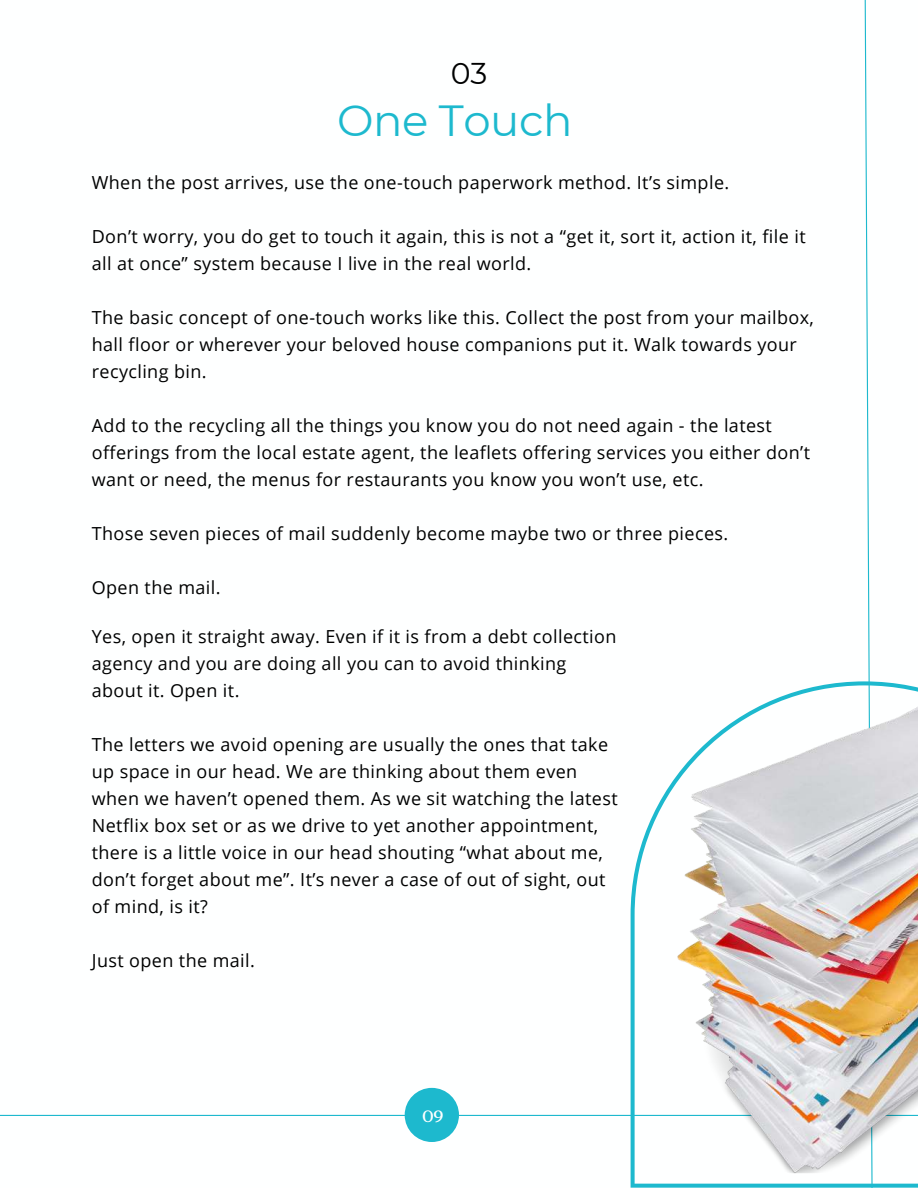
<style>
.page{position:relative;width:918px;height:1188px;background:#fff}
.page>*{position:absolute;margin:0;border:0;box-sizing:border-box;transform-origin:0 0}
.t1{font:43.5px "Montserrat";letter-spacing:-.01em;color:#1db9ce}
.t2{font:30px "Montserrat";color:#000}
.t3{font:21.3px "Alice";color:#fff}
.t4{font:18px/27px "Open Sans";letter-spacing:.02em;color:#000}
</style>
<div class="page">
<hr style="left:0;top:1115px;width:918px;height:1px;background:#1db9ce">
<div style="left:405px;top:1088px;width:54px;height:54px;background:#1db9ce;border-radius:50%"></div>
<svg style="left:864px;top:0;width:6px;height:681px"></svg>
<svg style="left:631px;top:681px;width:287px;height:507px"></svg>
<img style="left:644px;top:696px;width:274px;height:477px">
<h2 class="t2" style="left:451px;top:53px;width:38px">03</h2>
<h1 class="t1" style="left:337px;top:91px;width:237px">One Touch</h1>
<p class="t4" style="left:92px;top:168px;width:639px">When the post arrives, use the one-touch paperwork method. It’s simple.</p>
<p class="t4" style="left:92px;top:222px;width:715px">Don’t worry, you do get to touch it again, this is not a “get it, sort it, action it, file it all at once” system because I live in the real world.</p>
<p class="t4" style="left:92px;top:303px;width:724px">The basic concept of one-touch works like this. Collect the post from your mailbox, hall floor or wherever your beloved house companions put it. Walk towards your recycling bin.</p>
<p class="t4" style="left:92px;top:411px;width:720px">Add to the recycling all the things you know you do not need again - the latest offerings from the local estate agent, the leaflets offering services you either don’t want or need, the menus for restaurants you know you won’t use, etc.</p>
<p class="t4" style="left:92px;top:519px;width:638px">Those seven pieces of mail suddenly become maybe two or three pieces.</p>
<p class="t4" style="left:92px;top:573px;width:130px">Open the mail.</p>
<p class="t4" style="left:92px;top:622px;width:526px">Yes, open it straight away. Even if it is from a debt collection agency and you are doing all you can to avoid thinking about it. Open it.</p>
<p class="t4" style="left:92px;top:730px;width:527px">The letters we avoid opening are usually the ones that take up space in our head. We are thinking about them even when we haven’t opened them. As we sit watching the latest Netflix box set or as we drive to yet another appointment, there is a little voice in our head shouting “what about me, don’t forget about me”. It’s never a case of out of sight, out of mind, is it?</p>
<p class="t4" style="left:92px;top:946px;width:165px">Just open the mail.</p>
<p class="t3" style="left:422px;top:1104px;width:24px">09</p>
</div>
